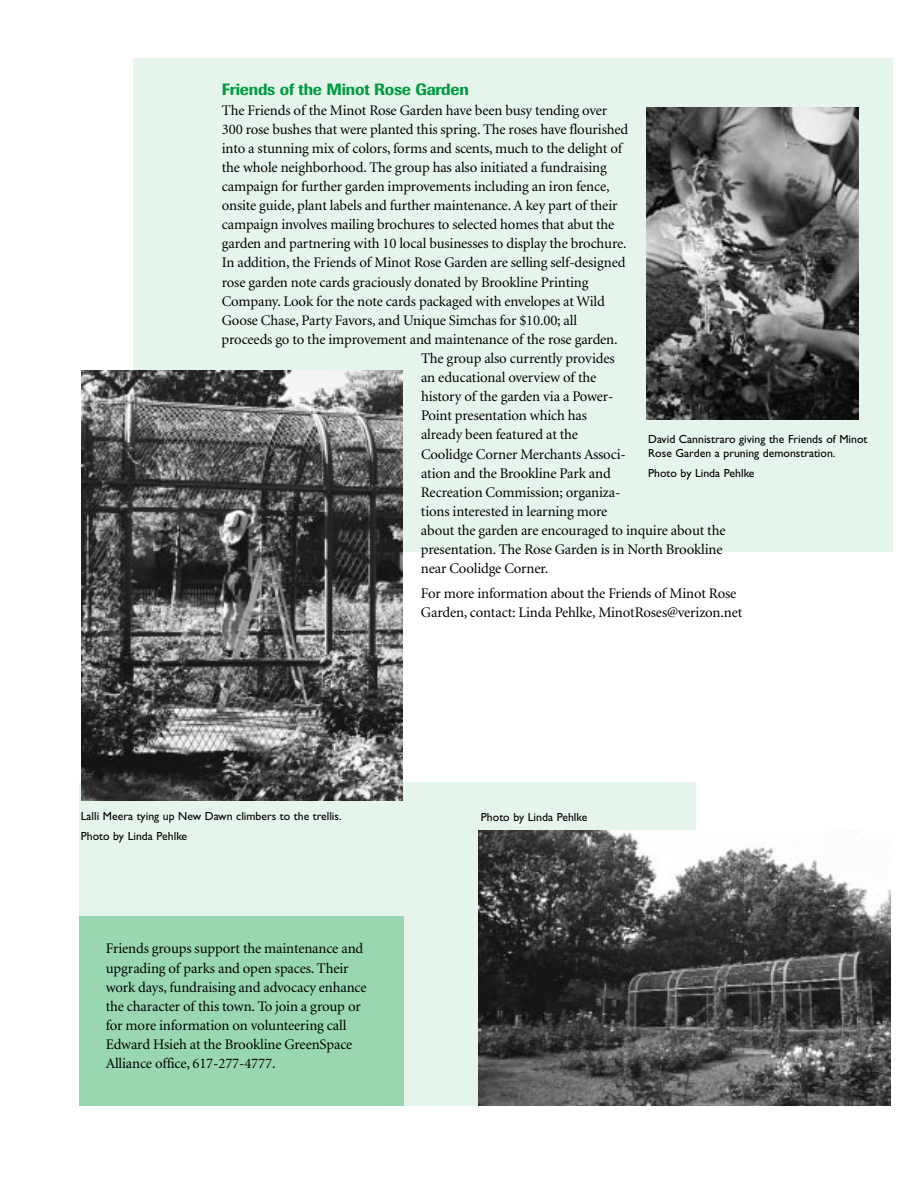
<style>
.page{position:relative;width:918px;height:1188px;background:#fff}
.page>*{position:absolute;margin:0;border:0;box-sizing:border-box;transform-origin:0 0}
.t1{font:500 16.2px "Imago";letter-spacing:-.01em;color:#009b3f}
.t2{font:14.7px/19px "Minion";letter-spacing:-.01em;color:#000}
.t3{font:11.7px/14.1px "Gill Sans";color:#000}
</style>
<div class="page">
<div style="left:79px;top:782px;width:617px;height:324px;background:#e6f5ec"></div>
<div style="left:134px;top:58px;width:759px;height:493px;background:#e6f5ec"></div>
<img style="left:81px;top:370px;width:321px;height:430px">
<img style="left:647px;top:108px;width:211px;height:311px">
<img style="left:479px;top:830px;width:412px;height:276px">
<div style="left:79px;top:917px;width:325px;height:189px;background:#99d7b2"></div>
<p class="t1" style="left:222px;top:84px;width:248px">Friends of the Minot Rose Garden</p>
<p class="t2" style="left:222px;top:102px;width:387px">The Friends of the Minot Rose Garden have been busy tending over</p>
<p class="t2" style="left:222px;top:121px;width:408px">300 rose bushes that were planted this spring. The roses have flourished</p>
<p class="t2" style="left:222px;top:140px;width:402px">into a stunning mix of colors, forms and scents, much to the delight of</p>
<p class="t2" style="left:222px;top:159px;width:386px">the whole neighborhood. The group has also initiated a fundraising</p>
<p class="t2" style="left:222px;top:178px;width:389px">campaign for further garden improvements including an iron fence,</p>
<p class="t2" style="left:222px;top:197px;width:397px">onsite guide, plant labels and further maintenance. A key part of their</p>
<p class="t2" style="left:222px;top:216px;width:394px">campaign involves mailing brochures to selected homes that abut the</p>
<p class="t2" style="left:222px;top:235px;width:406px">garden and partnering with 10 local businesses to display the brochure.</p>
<p class="t2" style="left:222px;top:254px;width:405px">In addition, the Friends of Minot Rose Garden are selling self-designed</p>
<p class="t2" style="left:222px;top:274px;width:368px">rose garden note cards graciously donated by Brookline Printing</p>
<p class="t2" style="left:222px;top:293px;width:385px">Company. Look for the note cards packaged with envelopes at Wild</p>
<p class="t2" style="left:222px;top:312px;width:357px">Goose Chase, Party Favors, and Unique Simchas for $10.00; all</p>
<p class="t2" style="left:222px;top:331px;width:397px">proceeds go to the improvement and maintenance of the rose garden.</p>
<p class="t2" style="left:421px;top:350px;width:195px">The group also currently provides</p>
<p class="t2" style="left:421px;top:369px;width:177px">an educational overview of the</p>
<p class="t2" style="left:421px;top:388px;width:194px">history of the garden via a Power-</p>
<p class="t2" style="left:421px;top:407px;width:168px">Point presentation which has</p>
<p class="t2" style="left:421px;top:426px;width:159px">already been featured at the</p>
<p class="t2" style="left:421px;top:446px;width:206px">Coolidge Corner Merchants Associ-</p>
<p class="t2" style="left:421px;top:465px;width:191px">ation and the Brookline Park and</p>
<p class="t2" style="left:421px;top:484px;width:201px">Recreation Commission; organiza-</p>
<p class="t2" style="left:421px;top:503px;width:188px">tions interested in learning more</p>
<p class="t2" style="left:421px;top:522px;width:306px">about the garden are encouraged to inquire about the</p>
<p class="t2" style="left:421px;top:541px;width:303px">presentation. The Rose Garden is in North Brookline</p>
<p class="t2" style="left:421px;top:560px;width:129px">near Coolidge Corner.</p>
<p class="t2" style="left:421px;top:585px;width:323px">For more information about the Friends of Minot Rose<br>Garden, contact: Linda Pehlke, MinotRoses@verizon.net</p>
<p class="t3" style="left:648px;top:434px;width:221px">David Cannistraro giving the Friends of Minot<br>Rose Garden a pruning demonstration.</p>
<p class="t3" style="left:648px;top:468px;width:108px">Photo by Linda Pehlke</p>
<p class="t3" style="left:81px;top:808px;width:262px;line-height:20px">Lalli Meera tying up New Dawn climbers to the trellis.<br>Photo by Linda Pehlke</p>
<p class="t2" style="left:106px;top:940px;width:262px">Friends groups support the maintenance and upgrading of parks and open spaces. Their work days, fundraising and advocacy enhance the character of this town. To join a group or for more information on volunteering call Edward Hsieh at the Brookline GreenSpace Alliance office, 617-277-4777.</p>
<p class="t3" style="left:481px;top:811px;width:108px">Photo by Linda Pehlke</p>
</div>
